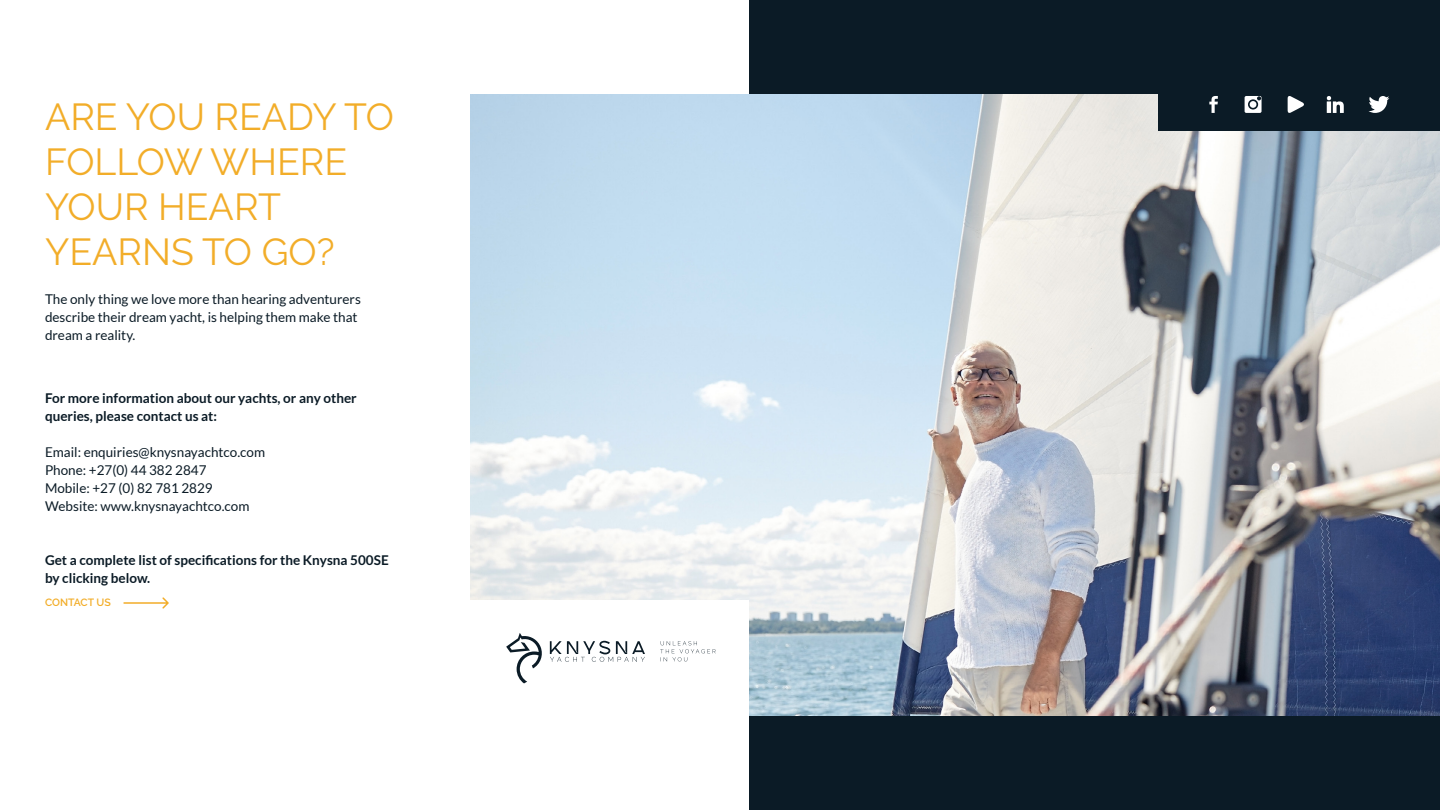
<style>
.page{position:relative;width:1440px;height:810px;background:#fff}
.page>*{position:absolute;margin:0;border:0;box-sizing:border-box;transform-origin:0 0}
.t1{font:37.5px/45px "Raleway";color:#f2ad29}
.t2{font:13.5px/18px "Lato";color:#0b1b26}
.t3{font:700 13.5px/18px "Lato";color:#0b1b26}
.t4{font:600 10.5px "Raleway";letter-spacing:-.005em;color:#f2ad29}
</style>
<div class="page">
<div style="left:749px;top:0;width:691px;height:810px;background:#0b1b26"></div>
<img style="left:470px;top:94px;width:970px;height:622px">
<div style="left:1159px;top:86px;width:281px;height:44px;background:#0b1b26"></div>
<div style="left:358px;top:601px;width:391px;height:128px;background:#fff"></div>
<svg style="left:660px;top:641px;width:56px;height:20px"></svg>
<svg style="left:550px;top:641px;width:95px;height:21px"></svg>
<svg style="left:506px;top:633px;width:36px;height:50px"></svg>
<svg style="left:123px;top:597px;width:46px;height:12px"></svg>
<svg style="left:1209px;top:96px;width:9px;height:17px"></svg>
<svg style="left:1245px;top:96px;width:17px;height:17px"></svg>
<svg style="left:1288px;top:96px;width:16px;height:17px"></svg>
<svg style="left:1327px;top:96px;width:17px;height:17px"></svg>
<svg style="left:1369px;top:96px;width:20px;height:17px"></svg>
<h1 class="t1" style="left:45px;top:94px;width:350px">ARE YOU READY TO<br>FOLLOW WHERE<br>YOUR HEART<br>YEARNS TO GO?</h1>
<p class="t2" style="left:45px;top:291px;width:317px">The only thing we love more than hearing adventurers describe their dream yacht, is helping them make that dream a reality.</p>
<p class="t3" style="left:45px;top:389px;width:313px">For more information about our yachts, or any other queries, please contact us at:</p>
<p class="t2" style="left:45px;top:444px;width:222px">Email: enquiries@knysnayachtco.com<br>Phone: +27(0) 44 382 2847<br>Mobile: +27 (0) 82 781 2829<br>Website: www.knysnayachtco.com</p>
<p class="t3" style="left:45px;top:551px;width:345px">Get a complete list of specifications for the Knysna 500SE by clicking below.</p>
<p class="t4" style="left:45px;top:596px;width:67px">CONTACT US</p>
</div>
